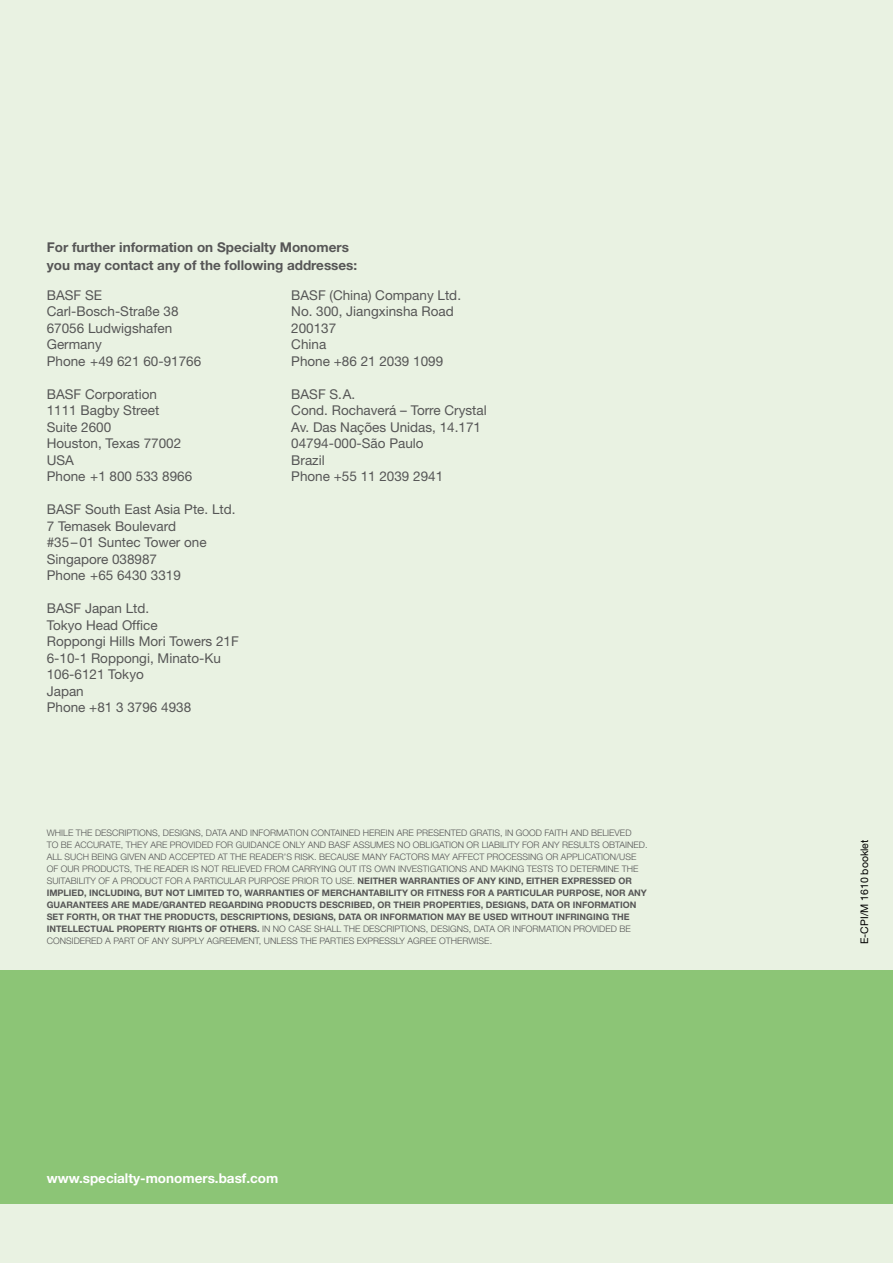
<style>
.page{position:relative;width:893px;height:1263px;background:#e9f2e2}
.page>*{position:absolute;margin:0;border:0;box-sizing:border-box;transform-origin:0 0}
.t1{font:13.5px/16.5px "Helvetica Neue LT";color:#565656}
.t2{font:700 13.5px/18px "Helvetica Neue LT";color:#565656}
.t3{font:700 13.5px "Helvetica Neue LT";color:#fff}
.t4{font:10.5px "Helvetica Neue LT";color:#000}
.t5{font:300 9px/12px "Helvetica Neue LT";color:#565656}
.s1{font-weight:700}
</style>
<div class="page">
<div style="left:0;top:969px;width:893px;height:234px;background:#8cc576"></div>
<h1 class="t2" style="left:47px;top:238px;width:312px">For further information on Specialty Monomers you may contact any of the following addresses:</h1>
<h1 class="t1" style="left:47px;top:286px;width:156px">BASF SE<br>Carl-Bosch-Straße 38<br>67056 Ludwigshafen<br>Germany<br>Phone +49 621 60-91766</h1>
<h1 class="t1" style="left:47px;top:385px;width:147px">BASF Corporation<br>1111 Bagby Street<br>Suite 2600<br>Houston, Texas 77002<br>USA<br>Phone +1 800 533 8966</h1>
<h1 class="t1" style="left:47px;top:501px;width:190px">BASF South East Asia Pte. Ltd.<br>7 Temasek Boulevard<br>#35–01 Suntec Tower one<br>Singapore 038987<br>Phone +65 6430 3319</h1>
<h1 class="t1" style="left:47px;top:600px;width:193px">BASF Japan Ltd.<br>Tokyo Head Office<br>Roppongi Hills Mori Towers 21F<br>6-10-1 Roppongi, Minato-Ku<br>106-6121 Tokyo<br>Japan<br>Phone +81 3 3796 4938</h1>
<h1 class="t1" style="left:291px;top:286px;width:171px">BASF (China) Company Ltd.<br>No. 300, Jiangxinsha Road<br>200137<br>China<br>Phone +86 21 2039 1099</h1>
<h1 class="t1" style="left:291px;top:385px;width:197px">BASF S.A.<br>Cond. Rochaverá – Torre Crystal<br>Av. Das Nações Unidas, 14.171<br>04794-000-São Paulo<br>Brazil<br>Phone +55 11 2039 2941</h1>
<p class="t5" style="left:47px;top:827px;width:602px">WHILE THE DESCRIPTIONS, DESIGNS, DATA AND INFORMATION CONTAINED HEREIN ARE PRESENTED GRATIS, IN GOOD FAITH AND BELIEVED<br>TO BE ACCURATE, THEY ARE PROVIDED FOR GUIDANCE ONLY AND BASF ASSUMES NO OBLIGATION OR LIABILITY FOR ANY RESULTS OBTAINED.<br>ALL SUCH BEING GIVEN AND ACCEPTED AT THE READER’S RISK. BECAUSE MANY FACTORS MAY AFFECT PROCESSING OR APPLICATION/USE OF OUR PRODUCTS, THE READER IS NOT RELIEVED FROM CARRYING OUT ITS OWN INVESTIGATIONS AND MAKING TESTS TO DETERMINE THE SUITABILITY OF A PRODUCT FOR A PARTICULAR PURPOSE PRIOR TO USE. <span class="s1">NEITHER WARRANTIES OF ANY KIND, EITHER EXPRESSED OR IMPLIED, INCLUDING, BUT NOT LIMITED TO, WARRANTIES OF MERCHANTABILITY OR FITNESS FOR A PARTICULAR PURPOSE, NOR ANY GUARANTEES ARE MADE/GRANTED REGARDING PRODUCTS DESCRIBED, OR THEIR PROPERTIES, DESIGNS, DATA OR INFORMATION SET FORTH, OR THAT THE PRODUCTS, DESCRIPTIONS, DESIGNS, DATA OR INFORMATION MAY BE USED WITHOUT INFRINGING THE INTELLECTUAL PROPERTY RIGHTS OF OTHERS.</span> IN NO CASE SHALL THE DESCRIPTIONS, DESIGNS, DATA OR INFORMATION PROVIDED BE CONSIDERED A PART OF ANY SUPPLY AGREEMENT, UNLESS THE PARTIES EXPRESSLY AGREE OTHERWISE.</p>
<p class="t4" style="left:858px;top:944px;width:106px;rotate:-90deg">E-CPI/M 1610 booklet</p>
<h1 class="t3" style="left:47px;top:1169px;width:233px">www.specialty-monomers.basf.com</h1>
</div>
